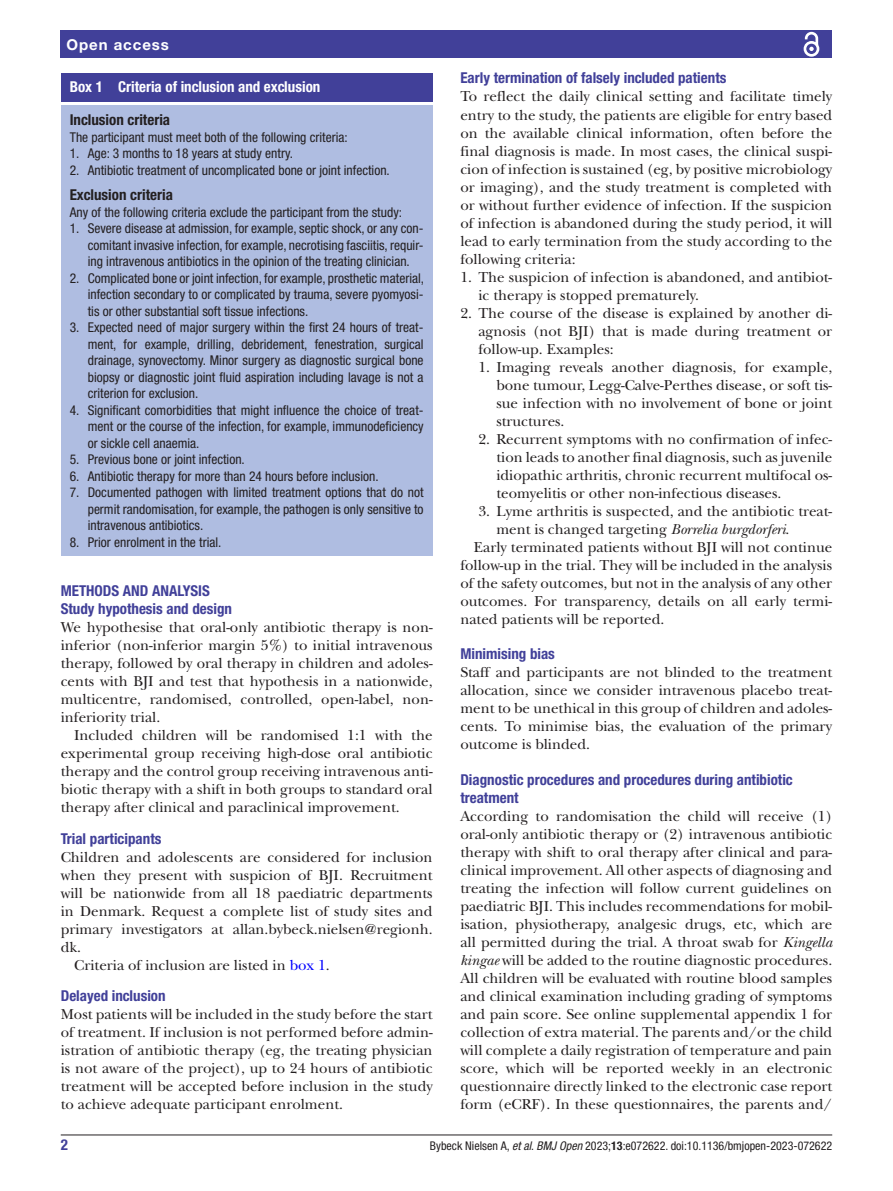
<style>
.page{position:relative;width:893px;height:1191px;background:#fff}
.page>*{position:absolute;margin:0;border:0;box-sizing:border-box;transform-origin:0 0}
.t1{font:15px/18px "New Baskerville";color:#231f20;text-align:justify}
.t2{font:700 condensed 15px/18px "Helvetica Neue LT Std";color:#414099}
.t3{font:700 condensed 15px "Helvetica Neue LT Std";color:#fff}
.t4{font:700 condensed 15px "Helvetica Neue LT Std";color:#231f20}
.t5{font:700 15px "Helvetica Neue LT Std";letter-spacing:.065em;color:#fff}
.t6{font:condensed 13.5px/16.5px "Helvetica Neue LT Std";color:#231f20;text-align:justify}
.t7{font:condensed 12px "Helvetica Neue LT Std";color:#231f20}
.s1{color:#00f}
.s2{font-style:italic}
.s3{font-weight:700}
</style>
<div class="page">
<hr style="left:61px;top:1134px;width:771px;height:1px;background:#231f20">
<div style="left:61px;top:31px;width:771px;height:27px;background:#414099"></div>
<svg style="left:803px;top:31px;width:17px;height:26px"></svg>
<div style="left:61px;top:73px;width:372px;height:28px;background:#414099"></div>
<div style="left:61px;top:106px;width:372px;height:450px;background:#afbde1"></div>
<p class="t5" style="left:66px;top:35px;width:104px">Open access</p>
<p class="t3" style="left:70px;top:78px;width:252px">Box 1 Criteria of inclusion and exclusion</p>
<p class="t4" style="left:70px;top:111px;width:102px">Inclusion criteria</p>
<p class="t6" style="left:70px;top:129px;width:279px">The participant must meet both of the following criteria:</p>
<p class="t6" style="left:70px;top:145px;width:225px">1. Age: 3 months to 18 years at study entry.</p>
<p class="t6" style="left:70px;top:162px;width:322px">2. Antibiotic treatment of uncomplicated bone or joint infection.</p>
<p class="t4" style="left:70px;top:186px;width:105px">Exclusion criteria</p>
<p class="t6" style="left:70px;top:204px;width:334px">Any of the following criteria exclude the participant from the study:</p>
<p class="t6" style="left:88px;top:220px;width:337px;text-indent:-18px">1. Severe disease at admission, for example, septic shock, or any con&shy;comitant invasive infection, for example, necrotising fasciitis, requir&shy;ing intravenous antibiotics in the opinion of the treating clinician.</p>
<p class="t6" style="left:88px;top:270px;width:338px;text-indent:-18px">2. Complicated bone or joint infection, for example, prosthetic material, infection secondary to or complicated by trauma, severe pyomyosi&shy;tis or other substantial soft tissue infections.</p>
<p class="t6" style="left:88px;top:319px;width:337px;text-indent:-18px">3. Expected need of major surgery within the first 24 hours of treat&shy;ment, for example, drilling, debridement, fenestration, surgical drainage, synovectomy. Minor surgery as diagnostic surgical bone biopsy or diagnostic joint fluid aspiration including lavage is not a criterion for exclusion.</p>
<p class="t6" style="left:88px;top:402px;width:337px;text-indent:-18px">4. Significant comorbidities that might influence the choice of treat&shy;ment or the course of the infection, for example, immunodeficiency or sickle cell anaemia.</p>
<p class="t6" style="left:70px;top:451px;width:177px">5. Previous bone or joint infection.</p>
<p class="t6" style="left:70px;top:468px;width:310px">6. Antibiotic therapy for more than 24 hours before inclusion.</p>
<p class="t6" style="left:88px;top:484px;width:337px;text-indent:-18px">7. Documented pathogen with limited treatment options that do not permit randomisation, for example, the pathogen is only sensitive to intravenous antibiotics.</p>
<p class="t6" style="left:70px;top:534px;width:153px">8. Prior enrolment in the trial.</p>
<p class="t2" style="left:61px;top:581px;width:173px">METHODS AND ANALYSIS<br>Study hypothesis and design</p>
<p class="t1" style="left:61px;top:618px;width:373px">We hypothesise that oral-only antibiotic therapy is non&shy;inferior (non-inferior margin 5%) to initial intravenous therapy, followed by oral therapy in children and adoles&shy;cents with BJI and test that hypothesis in a nationwide, multicentre, randomised, controlled, open-label, non&shy;inferiority trial.</p>
<p class="t1" style="left:61px;top:726px;width:373px;text-indent:14px">Included children will be randomised 1:1 with the experimental group receiving high-dose oral antibiotic therapy and the control group receiving intravenous anti&shy;biotic therapy with a shift in both groups to standard oral therapy after clinical and paraclinical improvement.</p>
<p class="t2" style="left:61px;top:829px;width:102px">Trial participants</p>
<p class="t1" style="left:61px;top:848px;width:373px">Children and adolescents are considered for inclusion</p>
<p class="t1" style="left:61px;top:866px;width:373px">when they present with suspicion of BJI. Recruitment</p>
<p class="t1" style="left:61px;top:884px;width:373px">will be nationwide from all 18 paediatric departments</p>
<p class="t1" style="left:61px;top:902px;width:373px">in Denmark. Request a complete list of study sites and</p>
<p class="t1" style="left:61px;top:920px;width:373px">primary investigators at allan.bybeck.nielsen@regionh.</p>
<p class="t1" style="left:61px;top:938px;width:22px">dk.</p>
<p class="t1" style="left:74px;top:956px;width:257px">Criteria of inclusion are listed in <span class="s1">box 1</span>.</p>
<p class="t2" style="left:61px;top:986px;width:106px">Delayed inclusion</p>
<p class="t1" style="left:61px;top:1005px;width:373px">Most patients will be included in the study before the start of treatment. If inclusion is not performed before admin&shy;istration of antibiotic therapy (eg, the treating physician is not aware of the project), up to 24 hours of antibiotic treatment will be accepted before inclusion in the study to achieve adequate participant enrolment.</p>
<p class="t2" style="left:460px;top:69px;width:268px">Early termination of falsely included patients</p>
<p class="t1" style="left:460px;top:88px;width:373px">To reflect the daily clinical setting and facilitate timely entry to the study, the patients are eligible for entry based on the available clinical information, often before the final diagnosis is made. In most cases, the clinical suspi&shy;cion of infection is sustained (eg, by positive microbiology or imaging), and the study treatment is completed with or without further evidence of infection. If the suspicion of infection is abandoned during the study period, it will lead to early termination from the study according to the following criteria:</p>
<p class="t1" style="left:478px;top:268px;width:355px;text-indent:-18px">1. The suspicion of infection is abandoned, and antibiot&shy;ic therapy is stopped prematurely.</p>
<p class="t1" style="left:478px;top:304px;width:355px;text-indent:-18px">2. The course of the disease is explained by another di&shy;agnosis (not BJI) that is made during treatment or follow-up. Examples:</p>
<p class="t1" style="left:496px;top:358px;width:337px;text-indent:-18px">1. Imaging reveals another diagnosis, for example, bone tumour, Legg-Calve-Perthes disease, or soft tis&shy;sue infection with no involvement of bone or joint structures.</p>
<p class="t1" style="left:496px;top:430px;width:337px;text-indent:-18px">2. Recurrent symptoms with no confirmation of infec&shy;tion leads to another final diagnosis, such as juvenile idiopathic arthritis, chronic recurrent multifocal os&shy;teomyelitis or other non-infectious diseases.</p>
<p class="t1" style="left:478px;top:502px;width:355px">3. Lyme arthritis is suspected, and the antibiotic treat-</p>
<p class="t1" style="left:496px;top:520px;width:295px">ment is changed targeting <span class="s2">Borrelia burgdorferi</span>.</p>
<p class="t1" style="left:474px;top:538px;width:360px">Early terminated patients without BJI will not continue</p>
<p class="t1" style="left:460px;top:556px;width:373px">follow-up in the trial. They will be included in the analysis</p>
<p class="t1" style="left:460px;top:574px;width:373px">of the safety outcomes, but not in the analysis of any other</p>
<p class="t1" style="left:460px;top:592px;width:373px">outcomes. For transparency, details on all early termi-</p>
<p class="t1" style="left:460px;top:610px;width:206px">nated patients will be reported.</p>
<p class="t2" style="left:460px;top:645px;width:96px">Minimising bias</p>
<p class="t1" style="left:460px;top:663px;width:373px">Staff and participants are not blinded to the treatment allocation, since we consider intravenous placebo treat&shy;ment to be unethical in this group of children and adoles&shy;cents. To minimise bias, the evaluation of the primary outcome is blinded.</p>
<p class="t2" style="left:460px;top:770px;width:334px">Diagnostic procedures and procedures during antibiotic treatment</p>
<p class="t1" style="left:460px;top:807px;width:373px">According to randomisation the child will receive (1) oral-only antibiotic therapy or (2) intravenous antibiotic therapy with shift to oral therapy after clinical and para&shy;clinical improvement. All other aspects of diagnosing and treating the infection will follow current guidelines on paediatric BJI. This includes recommendations for mobil&shy;isation, physiotherapy, analgesic drugs, etc, which are all permitted during the trial. A throat swab for <span class="s2">Kingella kingae</span> will be added to the routine diagnostic procedures.<br>All children will be evaluated with routine blood samples and clinical examination including grading of symptoms and pain score. See online supplemental appendix 1 for collection of extra material. The parents and/or the child will complete a daily registration of temperature and pain score, which will be reported weekly in an electronic questionnaire directly linked to the electronic case report form (eCRF). In these questionnaires, the parents and/</p>
<p class="t2" style="left:61px;top:1135px;width:9px">2</p>
<p class="t7" style="left:430px;top:1138px;width:404px">Bybeck Nielsen A, <span class="s2">et al</span>. <span class="s2">BMJ Open</span> 2023;<span class="s3">13</span>:e072622. doi:10.1136/bmjopen-2023-072622</p>
</div>
